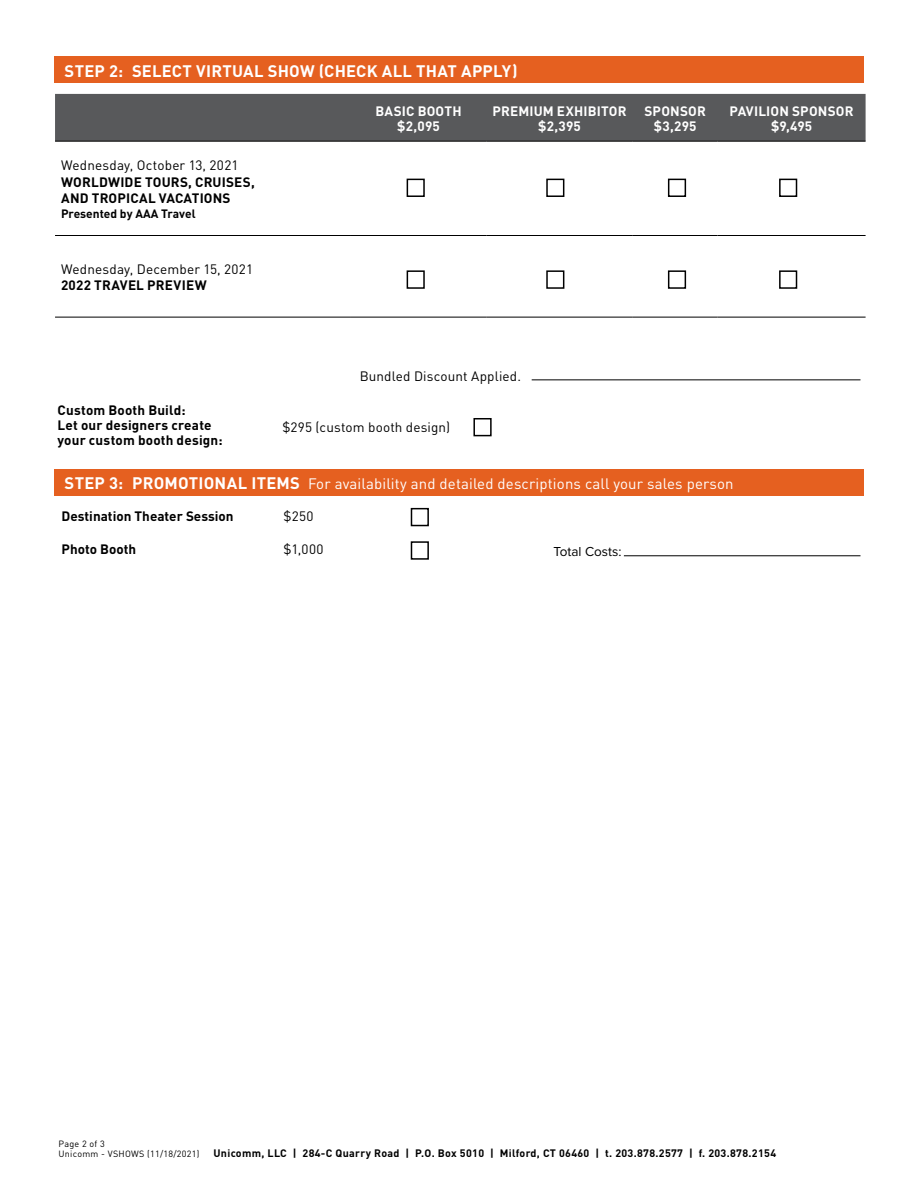
<style>
.page{position:relative;width:918px;height:1188px;background:#fff}
.page>*{position:absolute;margin:0;border:0;box-sizing:border-box;transform-origin:0 0}
.t1{font:700 16.5px "DIN";letter-spacing:.015em;color:#fff}
.t2{font:15px "DIN";letter-spacing:.01em;color:#fff}
.t3{font:700 13.5px/15px "DIN";letter-spacing:.01em;color:#000}
.t4{font:13.5px "DIN";letter-spacing:.01em;color:#000}
.t5{font:700 13.5px/15px "DIN";letter-spacing:.01em;color:#fff;text-align:center}
.t6{font:13.5px "Proxima Nova";color:#000}
.t7{font:700 12px "DIN";color:#000}
.t8{font:700 10.65px "DIN";letter-spacing:.03em;color:#000}
.t9{font:9px/10.5px "DIN";letter-spacing:.03em;color:#000}
.s1{font-weight:700;font-size:16.5px}
</style>
<div class="page">
<div style="left:54px;top:56px;width:810px;height:27px;background:#e56020"></div>
<div style="left:55px;top:94px;width:811px;height:47px;background:#58595b"></div>
<hr style="left:55px;top:141px;width:296px;height:1px;background:#000">
<hr style="left:351px;top:141px;width:135px;height:1px;background:#000">
<hr style="left:486px;top:141px;width:147px;height:1px;background:#000">
<hr style="left:633px;top:141px;width:85px;height:1px;background:#000">
<hr style="left:718px;top:141px;width:148px;height:1px;background:#000">
<hr style="left:55px;top:235px;width:296px;height:1px;background:#000">
<hr style="left:351px;top:235px;width:135px;height:1px;background:#000">
<hr style="left:486px;top:235px;width:147px;height:1px;background:#000">
<hr style="left:633px;top:235px;width:85px;height:1px;background:#000">
<hr style="left:718px;top:235px;width:148px;height:1px;background:#000">
<hr style="left:55px;top:317px;width:296px;height:1px;background:#000">
<hr style="left:351px;top:317px;width:135px;height:1px;background:#000">
<hr style="left:486px;top:317px;width:147px;height:1px;background:#000">
<hr style="left:633px;top:317px;width:85px;height:1px;background:#000">
<hr style="left:718px;top:317px;width:148px;height:1px;background:#000">
<hr style="left:624px;top:555px;width:237px;height:1px;background:#000">
<hr style="left:532px;top:379px;width:329px;height:1px;background:#000">
<div style="left:473px;top:418px;width:19px;height:18px;border:2px solid #000"></div>
<div style="left:407px;top:179px;width:18px;height:18px;border:2px solid #000"></div>
<div style="left:546px;top:179px;width:18px;height:18px;border:2px solid #000"></div>
<div style="left:668px;top:179px;width:18px;height:18px;border:2px solid #000"></div>
<div style="left:779px;top:179px;width:18px;height:18px;border:2px solid #000"></div>
<div style="left:407px;top:270px;width:18px;height:19px;border:2px solid #000"></div>
<div style="left:546px;top:270px;width:18px;height:19px;border:2px solid #000"></div>
<div style="left:668px;top:270px;width:18px;height:19px;border:2px solid #000"></div>
<div style="left:779px;top:270px;width:18px;height:19px;border:2px solid #000"></div>
<div style="left:54px;top:469px;width:810px;height:27px;background:#e56020"></div>
<div style="left:411px;top:508px;width:18px;height:18px;border:2px solid #000"></div>
<div style="left:411px;top:541px;width:18px;height:19px;border:2px solid #000"></div>
<p class="t1" style="left:65px;top:60px;width:454px">STEP 2: SELECT VIRTUAL SHOW (CHECK ALL THAT APPLY)</p>
<p class="t5" style="left:376px;top:103px;width:88px">BASIC BOOTH $2,095</p>
<p class="t5" style="left:492px;top:103px;width:136px">PREMIUM EXHIBITOR $2,395</p>
<p class="t5" style="left:644px;top:103px;width:63px">SPONSOR $3,295</p>
<p class="t5" style="left:730px;top:103px;width:126px">PAVILION SPONSOR $9,495</p>
<p class="t4" style="left:61px;top:157px;width:179px">Wednesday, October 13, 2021</p>
<p class="t3" style="left:61px;top:173px;width:195px;line-height:16.5px">WORLDWIDE TOURS, CRUISES,<br>AND TROPICAL VACATIONS</p>
<p class="t7" style="left:61px;top:205px;width:136px">Presented by AAA Travel</p>
<p class="t4" style="left:61px;top:260px;width:194px">Wednesday, December 15, 2021</p>
<p class="t3" style="left:61px;top:277px;width:147px">2022 TRAVEL PREVIEW</p>
<p class="t3" style="left:57px;top:402px;width:167px">Custom Booth Build:<br>Let our designers create your custom booth design:</p>
<p class="t4" style="left:360px;top:368px;width:163px">Bundled Discount Applied.</p>
<p class="t4" style="left:282px;top:418px;width:169px">$295 (custom booth design)</p>
<p class="t2" style="left:65px;top:475px;width:670px"><span class="s1">STEP 3: PROMOTIONAL ITEMS</span> For availability and detailed descriptions call your sales person</p>
<p class="t3" style="left:62px;top:508px;width:173px">Destination Theater Session</p>
<p class="t4" style="left:284px;top:507px;width:31px">$250</p>
<p class="t3" style="left:62px;top:541px;width:76px">Photo Booth</p>
<p class="t4" style="left:284px;top:541px;width:42px">$1,000</p>
<p class="t6" style="left:554px;top:541px;width:69px">Total Costs:</p>
<p class="t9" style="left:58px;top:1138px;width:143px">Page 2 of 3<br>Unicomm - VSHOWS (11/18/2021)</p>
<p class="t8" style="left:213px;top:1146px;width:564px">Unicomm, LLC | 284-C Quarry Road | P.O. Box 5010 | Milford, CT 06460 | t. 203.878.2577 | f. 203.878.2154</p>
</div>
